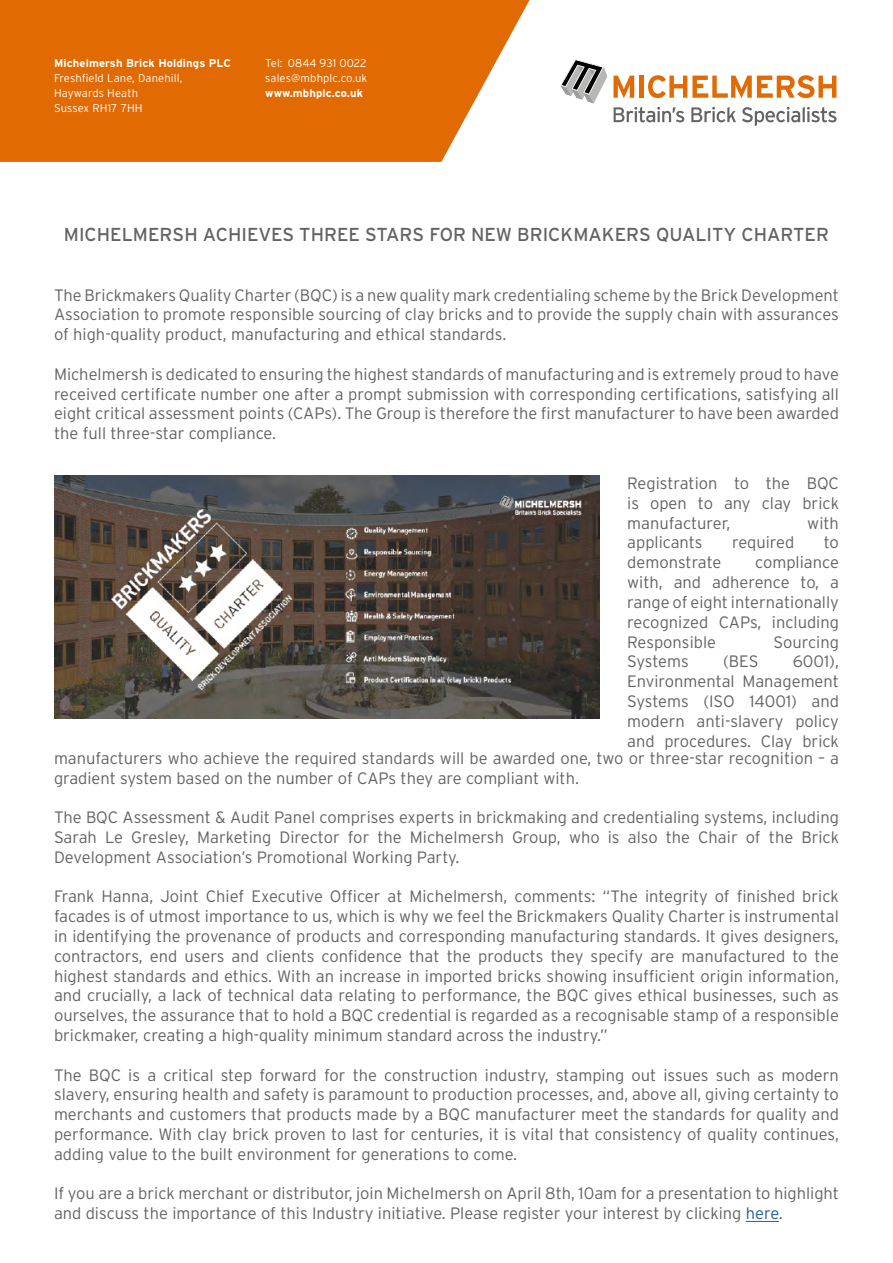
<style>
.page{position:relative;width:893px;height:1263px;background:#fff}
.page>*{position:absolute;margin:0;border:0;box-sizing:border-box;transform-origin:0 0}
.t1{font:18.75px "Interstate";color:#646363}
.t2{font:300 16.5px/19.8px "Interstate";color:#646363;text-align:justify}
.t3{font:300 11.25px/15px "Interstate";letter-spacing:.01em;color:#fff}
.t4{font:700 11.25px "Interstate";letter-spacing:.01em;color:#fff}
.s1{color:#275b9b}
</style>
<div class="page">
<svg style="left:0;top:0;width:530px;height:162px;background:#e37618"></svg>
<svg style="left:613px;top:76px;width:21px;height:22px"></svg>
<div style="left:639px;top:76px;width:5px;height:22px;background:#e16a03"></div>
<svg style="left:648px;top:75px;width:188px;height:23px"></svg>
<svg style="left:560px;top:59px;width:47px;height:44px"></svg>
<svg style="left:614px;top:107px;width:70px;height:15px"></svg>
<svg style="left:691px;top:107px;width:45px;height:15px"></svg>
<svg style="left:742px;top:107px;width:94px;height:19px"></svg>
<hr style="left:746px;top:1221px;width:33px;height:1px;background:#275b9b">
<img style="left:54px;top:476px;width:546px;height:243px">
<p class="t4" style="left:54px;top:56px;width:178px">Michelmersh Brick Holdings PLC</p>
<p class="t3" style="left:54px;top:70px;width:130px">Freshfield Lane, Danehill,<br>Haywards Heath<br>Sussex RH17 7HH</p>
<p class="t3" style="left:265px;top:55px;width:104px">Tel: 0844 931 0022 sales@mbhplc.co.uk</p>
<p class="t4" style="left:265px;top:86px;width:99px">www.mbhplc.co.uk</p>
<p class="t1" style="left:64px;top:223px;width:767px">MICHELMERSH ACHIEVES THREE STARS FOR NEW BRICKMAKERS QUALITY CHARTER</p>
<p class="t2" style="left:54px;top:285px;width:786px">The Brickmakers Quality Charter (BQC) is a new quality mark credentialing scheme by the Brick Development Association to promote responsible sourcing of clay bricks and to provide the supply chain with assurances of high-quality product, manufacturing and ethical standards.</p>
<p class="t2" style="left:54px;top:364px;width:786px">Michelmersh is dedicated to ensuring the highest standards of manufacturing and is extremely proud to have received certificate number one after a prompt submission with corresponding certifications, satisfying all eight critical assessment points (CAPs). The Group is therefore the first manufacturer to have been awarded the full three-star compliance.</p>
<p class="t2" style="left:627px;top:473px;width:213px">Registration to the BQC is open to any clay brick manufacturer,</p>
<p class="t2" style="left:807px;top:513px;width:33px">with</p>
<p class="t2" style="left:627px;top:533px;width:77px">applicants</p>
<p class="t2" style="left:732px;top:533px;width:64px">required</p>
<p class="t2" style="left:824px;top:533px;width:17px">to</p>
<p class="t2" style="left:627px;top:552px;width:96px">demonstrate</p>
<p class="t2" style="left:627px;top:552px;width:213px;text-indent:128px">compliance with, and adherence to, a range of eight internationally recognized CAPs, including Responsible</p>
<p class="t2" style="left:773px;top:632px;width:67px">Sourcing</p>
<p class="t2" style="left:627px;top:651px;width:63px">Systems</p>
<p class="t2" style="left:723px;top:651px;width:37px">(BES</p>
<p class="t2" style="left:627px;top:651px;width:213px;text-indent:166px">6001), Environmental Management Systems (ISO 14001) and modern anti-slavery policy and procedures. Clay brick</p>
<p class="t2" style="left:54px;top:748px;width:786px">manufacturers who achieve the required standards will be awarded one, two or three-star recognition – a gradient system based on the number of CAPs they are compliant with.</p>
<p class="t2" style="left:54px;top:807px;width:786px">The BQC Assessment &amp; Audit Panel comprises experts in brickmaking and credentialing systems, including Sarah Le Gresley, Marketing Director for the Michelmersh Group, who is also the Chair of the Brick Development Association’s Promotional Working Party.</p>
<p class="t2" style="left:54px;top:886px;width:786px">Frank Hanna, Joint Chief Executive Officer at Michelmersh, comments: “The integrity of finished brick facades is of utmost importance to us, which is why we feel the Brickmakers Quality Charter is instrumental in identifying the provenance of products and corresponding manufacturing standards. It gives designers, contractors, end users and clients confidence that the products they specify are manufactured to the highest standards and ethics. With an increase in imported bricks showing insufficient origin information, and crucially, a lack of technical data relating to performance, the BQC gives ethical businesses, such as ourselves, the assurance that to hold a BQC credential is regarded as a recognisable stamp of a responsible brickmaker, creating a high-quality minimum standard across the industry.”</p>
<p class="t2" style="left:54px;top:1065px;width:787px">The BQC is a critical step forward for the construction industry, stamping out issues such as modern slavery, ensuring health and safety is paramount to production processes, and, above all, giving certainty to merchants and customers that products made by a BQC manufacturer meet the standards for quality and performance. With clay brick proven to last for centuries, it is vital that consistency of quality continues, adding value to the built environment for generations to come.</p>
<p class="t2" style="left:54px;top:1183px;width:786px">If you are a brick merchant or distributor, join Michelmersh on April 8th, 10am for a presentation to highlight and discuss the importance of this Industry initiative. Please register your interest by clicking <span class="s1">here</span>.</p>
</div>
